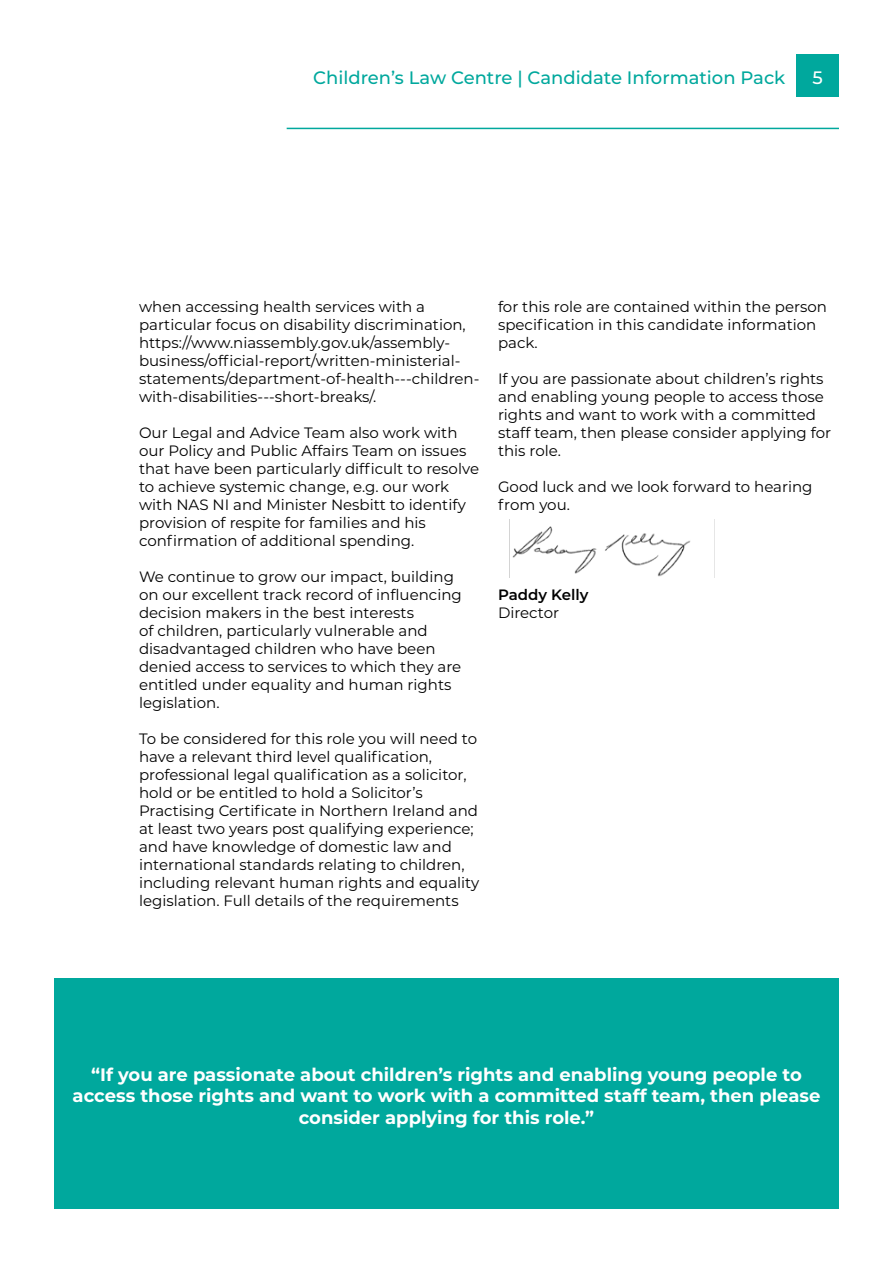
<style>
.page{position:relative;width:893px;height:1263px;background:#fff}
.page>*{position:absolute;margin:0;border:0;box-sizing:border-box;transform-origin:0 0}
.t1{font:700 18px/21.6px "Montserrat";color:#fff;text-align:center}
.t2{font:500 18px "Montserrat";color:#00a89d}
.t3{font:500 18px "Montserrat";color:#fff}
.t4{font:15px/18px "Montserrat";color:#000}
.t5{font:600 15px "Montserrat";color:#000}
</style>
<div class="page">
<img style="left:509px;top:519px;width:206px;height:58px">
<div style="left:796px;top:54px;width:43px;height:43px;background:#00a89d"></div>
<hr style="left:287px;top:128px;width:552px;height:1px;background:#00a89d">
<div style="left:54px;top:978px;width:785px;height:231px;background:#00a89d"></div>
<p class="t2" style="left:313px;top:65px;width:474px">Children’s Law Centre | Candidate Information Pack</p>
<p class="t3" style="left:812px;top:65px;width:12px">5</p>
<p class="t4" style="left:139px;top:297px;width:342px">when accessing health services with a particular focus on disability discrimination, https://www.niassembly.gov.uk/assembly&shy;business/official-report/written-ministerial&shy;statements/department-of-health---children&shy;with-disabilities---short-breaks/.</p>
<p class="t4" style="left:139px;top:423px;width:341px">Our Legal and Advice Team also work with our Policy and Public Affairs Team on issues that have been particularly difficult to resolve to achieve systemic change, e.g. our work with NAS NI and Minister Nesbitt to identify provision of respite for families and his confirmation of additional spending.</p>
<p class="t4" style="left:139px;top:567px;width:324px">We continue to grow our impact, building on our excellent track record of influencing decision makers in the best interests<br>of children, particularly vulnerable and disadvantaged children who have been denied access to services to which they are entitled under equality and human rights legislation.</p>
<p class="t4" style="left:139px;top:729px;width:342px">To be considered for this role you will need to have a relevant third level qualification, professional legal qualification as a solicitor, hold or be entitled to hold a Solicitor’s Practising Certificate in Northern Ireland and at least two years post qualifying experience; and have knowledge of domestic law and international standards relating to children, including relevant human rights and equality legislation. Full details of the requirements</p>
<p class="t4" style="left:498px;top:297px;width:330px">for this role are contained within the person specification in this candidate information pack.</p>
<p class="t4" style="left:498px;top:369px;width:335px">If you are passionate about children’s rights and enabling young people to access those rights and want to work with a committed staff team, then please consider applying for this role.</p>
<p class="t4" style="left:498px;top:477px;width:316px">Good luck and we look forward to hearing from you.</p>
<p class="t5" style="left:498px;top:584px;width:92px">Paddy Kelly</p>
<p class="t4" style="left:498px;top:603px;width:63px">Director</p>
<p class="t1" style="left:73px;top:1062px;width:749px">“If you are passionate about children’s rights and enabling young people to access those rights and want to work with a committed staff team, then please consider applying for this role.”</p>
</div>
